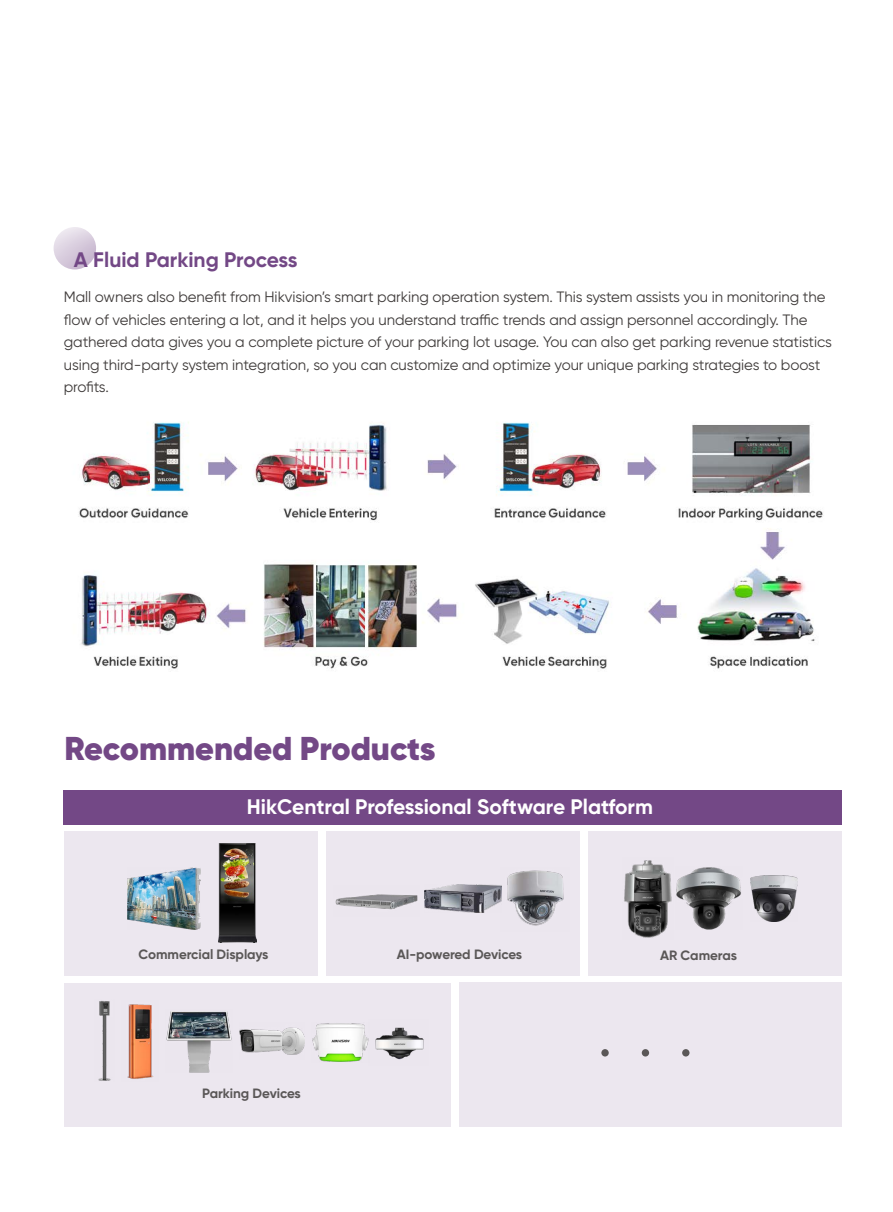
<style>
.page{position:relative;width:893px;height:1212px;background:#fff}
.page>*{position:absolute;margin:0;border:0;box-sizing:border-box;transform-origin:0 0}
.t1{font:900 33px "Gilroy";color:#734886}
.t2{font:700 21px "Gilroy";color:#fff}
.t3{font:700 21px "Gilroy";color:#734886}
.t4{font:15px/22.5px "Gilroy";letter-spacing:-.005em;color:#3f3b3a}
.t5{font:700 13.5px "Gilroy";letter-spacing:-.005em;color:#5a5757}
</style>
<div class="page">
<svg style="left:54px;top:227px;width:42px;height:42px"></svg>
<div style="left:64px;top:832px;width:253px;height:144px;background:#ece7ef"></div>
<div style="left:326px;top:832px;width:254px;height:144px;background:#ece7ef"></div>
<div style="left:588px;top:832px;width:254px;height:144px;background:#ece7ef"></div>
<div style="left:64px;top:983px;width:387px;height:143px;background:#ece7ef"></div>
<div style="left:459px;top:982px;width:383px;height:145px;background:#ece7ef"></div>
<div style="left:64px;top:790px;width:778px;height:35px;background:#734886"></div>
<div style="left:601px;top:1049px;width:8px;height:7px;background:#5a5757;border-radius:50%"></div>
<div style="left:642px;top:1049px;width:7px;height:7px;background:#5a5757;border-radius:50%"></div>
<div style="left:682px;top:1049px;width:7px;height:7px;background:#5a5757;border-radius:50%"></div>
<img style="left:128px;top:867px;width:73px;height:63px">
<img style="left:218px;top:844px;width:39px;height:99px">
<img style="left:751px;top:875px;width:46px;height:46px">
<img style="left:166px;top:1011px;width:66px;height:62px">
<img style="left:375px;top:1027px;width:49px;height:33px">
<img style="left:312px;top:1023px;width:57px;height:39px">
<img style="left:335px;top:894px;width:83px;height:16px">
<img style="left:424px;top:885px;width:77px;height:27px">
<img style="left:676px;top:867px;width:65px;height:63px">
<img style="left:624px;top:860px;width:48px;height:78px">
<img style="left:501px;top:870px;width:63px;height:56px">
<img style="left:78px;top:422px;width:745px;height:247px">
<img style="left:98px;top:1001px;width:13px;height:80px">
<img style="left:127px;top:1004px;width:27px;height:75px">
<img style="left:239px;top:1027px;width:65px;height:28px">
<h2 class="t3" style="left:74px;top:246px;width:225px">A Fluid Parking Process</h2>
<p class="t4" style="left:64px;top:286px;width:770px">Mall owners also benefit from Hikvision’s smart parking operation system. This system assists you in monitoring the flow of vehicles entering a lot, and it helps you understand traffic trends and assign personnel accordingly. The gathered data gives you a complete picture of your parking lot usage. You can also get parking revenue statistics using third-party system integration, so you can customize and optimize your unique parking strategies to boost profits.</p>
<h1 class="t1" style="left:64px;top:728px;width:373px">Recommended Products</h1>
<h2 class="t2" style="left:247px;top:794px;width:408px">HikCentral Professional Software Platform</h2>
<p class="t5" style="left:139px;top:946px;width:131px">Commercial Displays</p>
<p class="t5" style="left:397px;top:946px;width:127px">AI-powered Devices</p>
<p class="t5" style="left:660px;top:946px;width:78px">AR Cameras</p>
<p class="t5" style="left:202px;top:1085px;width:100px">Parking Devices</p>
</div>
